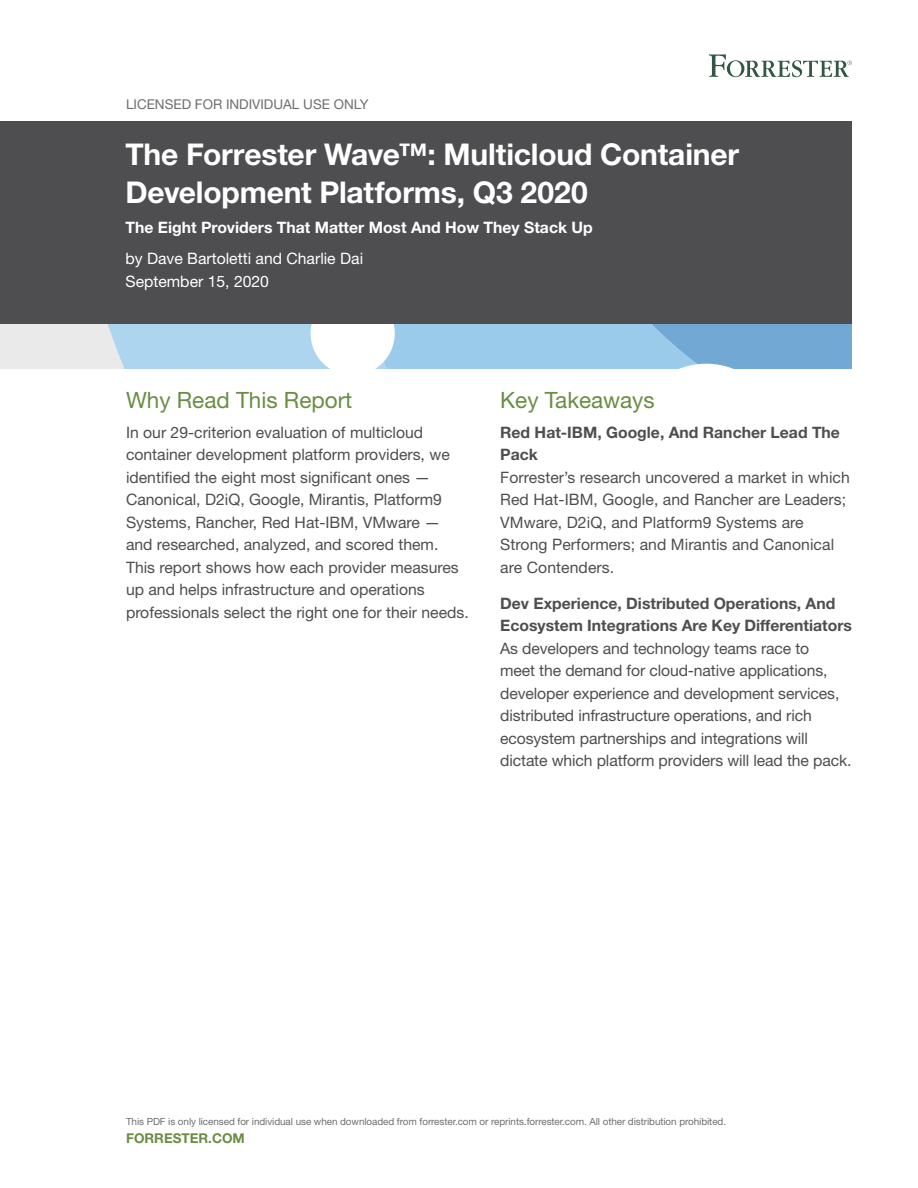
<style>
.page{position:relative;width:918px;height:1188px;background:#fff}
.page>*{position:absolute;margin:0;border:0;box-sizing:border-box;transform-origin:0 0}
.t1{font:700 30px/37.5px "Helvetica Neue LT Std";letter-spacing:-.005em;color:#fff}
.t2{font:22.5px "Helvetica Neue LT Std";color:#698d43}
.t3{font:15.75px/22.5px "Helvetica Neue LT Std";color:#4e4e50}
.t4{font:700 15.75px/22.5px "Helvetica Neue LT Std";color:#4e4e50}
.t5{font:700 15.75px "Helvetica Neue LT Std";color:#fff}
.t6{font:15.75px/22.5px "Helvetica Neue LT Std";color:#fff}
.t7{font:13.5px "Helvetica Neue LT Std";color:#6d6e70}
.t8{font:700 13.5px "Helvetica Neue LT Std";color:#698d43}
.t9{font:9.9px "Helvetica Neue LT Std";letter-spacing:-.005em;color:#6d6e70}
</style>
<div class="page">
<div style="left:0;top:122px;width:852px;height:202px;background:#4e4e50"></div>
<div style="left:0;top:324px;width:852px;height:45px;background:#eaeaea"></div>
<svg style="left:108px;top:324px;width:744px;height:45px;background:#a1cbe8"></svg>
<svg style="left:709px;top:54px;width:143px;height:23px"></svg>
<p class="t7" style="left:126px;top:96px;width:244px">Licensed for individual use only</p>
<h1 class="t1" style="left:125px;top:135px;width:615px">The Forrester Wave™: Multicloud Container<br>Development Platforms, Q3 2020</h1>
<p class="t5" style="left:125px;top:218px;width:469px">The Eight Providers That Matter Most And How They Stack Up</p>
<p class="t6" style="left:125px;top:247px;width:239px">by Dave Bartoletti and Charlie Dai<br>September 15, 2020</p>
<h2 class="t2" style="left:126px;top:386px;width:228px">Why Read This Report</h2>
<p class="t3" style="left:126px;top:421px;width:344px">I n our 29-criterion evaluation of multicloud container development platform providers, we identified the eight most significant ones — Canonical, D2iQ, Google, Mirantis, Platform9<br>Systems, Rancher, Red Hat-I BM, VMware — and researched, analyzed, and scored them.<br>This report shows how each provider measures up and helps infrastructure and operations professionals select the right one for their needs.</p>
<h2 class="t2" style="left:500px;top:386px;width:156px">Key Takeaways</h2>
<p class="t4" style="left:500px;top:420px;width:341px">Red Hat-IBM, Google, And Rancher Lead The<br>Pack</p>
<p class="t3" style="left:500px;top:466px;width:351px">Forrester’s research uncovered a market in which Red Hat-I BM, Google, and Rancher are Leaders; VMware, D2iQ, and Platform9 Systems are Strong Performers; and Mirantis and Canonical are Contenders.</p>
<p class="t4" style="left:500px;top:591px;width:353px">Dev Experience, Distributed Operations, And<br>Ecosystem Integrations Are Key Differentiators</p>
<p class="t3" style="left:500px;top:637px;width:353px">As developers and technology teams race to<br>meet the demand for cloud-native applications, developer experience and development services, distributed infrastructure operations, and rich ecosystem partnerships and integrations will dictate which platform providers will lead the pack.</p>
<p class="t9" style="left:126px;top:1115px;width:602px">This PDF is only licensed for individual use when downloaded from forrester.com or reprints.forrester.com. All other distribution prohibited.</p>
<p class="t8" style="left:126px;top:1130px;width:48px">forreste</p>
<p class="t8" style="left:199px;top:1130px;width:46px">r.com</p>
</div>
